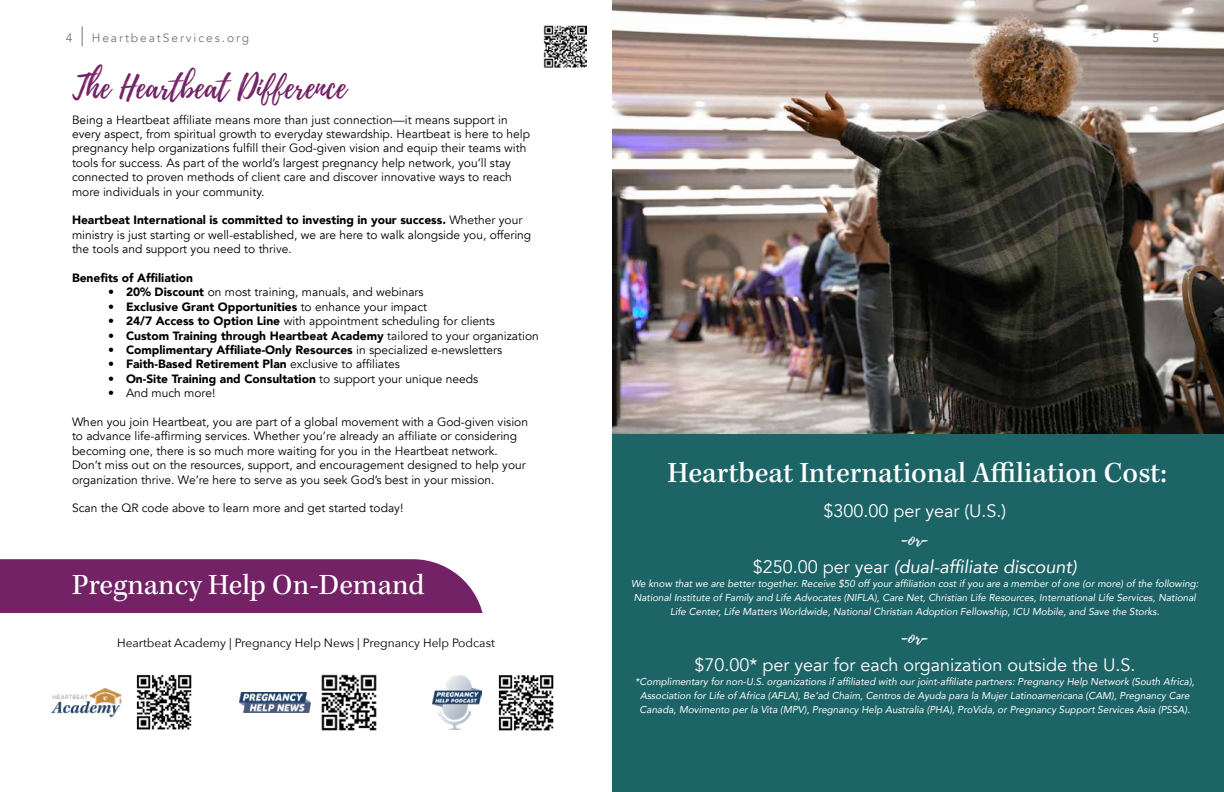
<style>
.page{position:relative;width:1224px;height:792px;background:#fff}
.page>*{position:absolute;margin:0;border:0;box-sizing:border-box;transform-origin:0 0}
.t1{font:32px "Playlist Script";color:#742366}
.t2{font:500 30px "Kepler Std";color:#fff}
.t3{font:30px "Kepler Std";color:#fff}
.t4{font:18px "Avenir";color:#fff}
.t5{font:italic 18px "Avenir";color:#fff}
.t6{font:18px "Playlist Script";color:#fff}
.t7{font:12px/14.4px "Avenir";color:#000}
.t8{font:900 12px "Avenir";color:#000}
.t9{font:12px "Avenir Next";color:#000}
.t10{font:12px "Avenir";letter-spacing:.16em;color:#767576}
.t11{font:12px "Avenir";color:#6a7881}
.t12{font:italic 10px/14px "Avenir";color:#fff;text-align:center}
.s1{font-weight:900}
.s2{font-weight:400}
.s3{font-style:normal}
</style>
<div class="page">
<img style="left:612px;top:0;width:612px;height:435px">
<div style="left:613px;top:434px;width:611px;height:358px;background:#1d6467"></div>
<div style="left:0;top:559px;width:483px;height:54px;background:#722265"></div>
<img style="left:543px;top:25px;width:44px;height:43px">
<img style="left:136px;top:674px;width:56px;height:56px">
<img style="left:498px;top:675px;width:56px;height:56px">
<img style="left:321px;top:674px;width:56px;height:57px">
<img style="left:433px;top:675px;width:49px;height:55px">
<img style="left:239px;top:693px;width:71px;height:19px">
<img style="left:51px;top:689px;width:71px;height:29px">
<svg style="left:82px;top:27px;width:1px;height:19px"></svg>
<p class="t10" style="left:66px;top:31px;width:8px">4</p>
<p class="t10" style="left:92px;top:31px;width:159px">HeartbeatServices.org</p>
<p class="t11" style="left:1153px;top:31px;width:8px">5</p>
<h1 class="t1" style="left:72px;top:64px;width:276px">The Heartbeat Difference</h1>
<p class="t7" style="left:72px;top:112px;width:460px">Being a Heartbeat affiliate means more than just connection—it means support in every aspect, from spiritual growth to everyday stewardship. Heartbeat is here to help pregnancy help organizations fulfill their God-given vision and equip their teams with tools for success. As part of the world’s largest pregnancy help network, you’ll stay connected to proven methods of client care and discover innovative ways to reach more individuals in your community.</p>
<p class="t7" style="left:72px;top:213px;width:461px"><span class="s1">Heartbeat International is committed to investing in your success.</span> Whether your ministry is just starting or well-established, we are here to walk alongside you, offering the tools and support you need to thrive.</p>
<p class="t8" style="left:72px;top:267px;width:123px">Benefits of Affiliation</p>
<p class="t7" style="left:108px;top:285px;width:317px"><span class="s1">• 20% Discount</span> on most training, manuals, and webinars</p>
<p class="t8" style="left:108px;top:296px;width:321px">• Exclusive Grant Opportunities <span class="s2">to enhance your impact</span></p>
<p class="t7" style="left:108px;top:314px;width:388px"><span class="s1">• 24/7 Access to Option Line</span> with appointment scheduling for clients</p>
<p class="t8" style="left:108px;top:325px;width:432px">• Custom Training through Heartbeat Academy <span class="s2">tailored to your organization</span></p>
<p class="t8" style="left:108px;top:339px;width:396px">• Complimentary Affiliate-Only Resources <span class="s2">in specialized e-newsletters</span></p>
<p class="t8" style="left:108px;top:354px;width:293px">• Faith-Based Retirement Plan <span class="s2">exclusive to affiliates</span></p>
<p class="t8" style="left:108px;top:368px;width:372px">• On-Site Training and Consultation <span class="s2">to support your unique needs</span></p>
<p class="t7" style="left:108px;top:386px;width:109px">• And much more!</p>
<p class="t7" style="left:72px;top:415px;width:458px">When you join Heartbeat, you are part of a global movement with a God-given vision to advance life-affirming services. Whether you’re already an affiliate or considering becoming one, there is so much more waiting for you in the Heartbeat network.<br>Don’t miss out on the resources, support, and encouragement designed to help your organization thrive. We’re here to serve as you seek God’s best in your mission.</p>
<p class="t7" style="left:72px;top:501px;width:333px">Scan the QR code above to learn more and get started today!</p>
<h2 class="t3" style="left:72px;top:568px;width:354px">Pregnancy Help On-Demand</h2>
<p class="t9" style="left:117px;top:632px;width:379px">Heartbeat Academy | Pregnancy Help News | Pregnancy Help Podcast</p>
<h2 class="t2" style="left:668px;top:455px;width:501px">Heartbeat International Affiliation Cost:</h2>
<h3 class="t4" style="left:823px;top:500px;width:184px">$300.00 per year (U.S.)</h3>
<h3 class="t6" style="left:902px;top:527px;width:28px">-or-</h3>
<h3 class="t5" style="left:753px;top:556px;width:326px"><span class="s3">$250.00 per year</span> (dual-affiliate discount)</h3>
<p class="t12" style="left:631px;top:577px;width:569px">We know that we are better together. Receive $50 off your affiliation cost if you are a member of one (or more) of the following:<br>National Institute of Family and Life Advocates (NIFLA), Care Net, Christian Life Resources, International Life Services, National<br>Life Center, Life Matters Worldwide, National Christian Adoption Fellowship, ICU Mobile, and Save the Storks.</p>
<h3 class="t6" style="left:902px;top:625px;width:28px">-or-</h3>
<h3 class="t4" style="left:694px;top:654px;width:443px">$70.00* per year for each organization outside the U.S.</h3>
<p class="t12" style="left:635px;top:675px;width:561px">*Complimentary for non-U.S. organizations if affiliated with our joint-affiliate partners: Pregnancy Help Network (South Africa),<br>Association for Life of Africa (AFLA), Be’ad Chaim, Centros de Ayuda para la Mujer Latinoamericana (CAM), Pregnancy Care<br>Canada, Movimento per la Vita (MPV), Pregnancy Help Australia (PHA), ProVida, or Pregnancy Support Services Asia (PSSA).</p>
</div>
